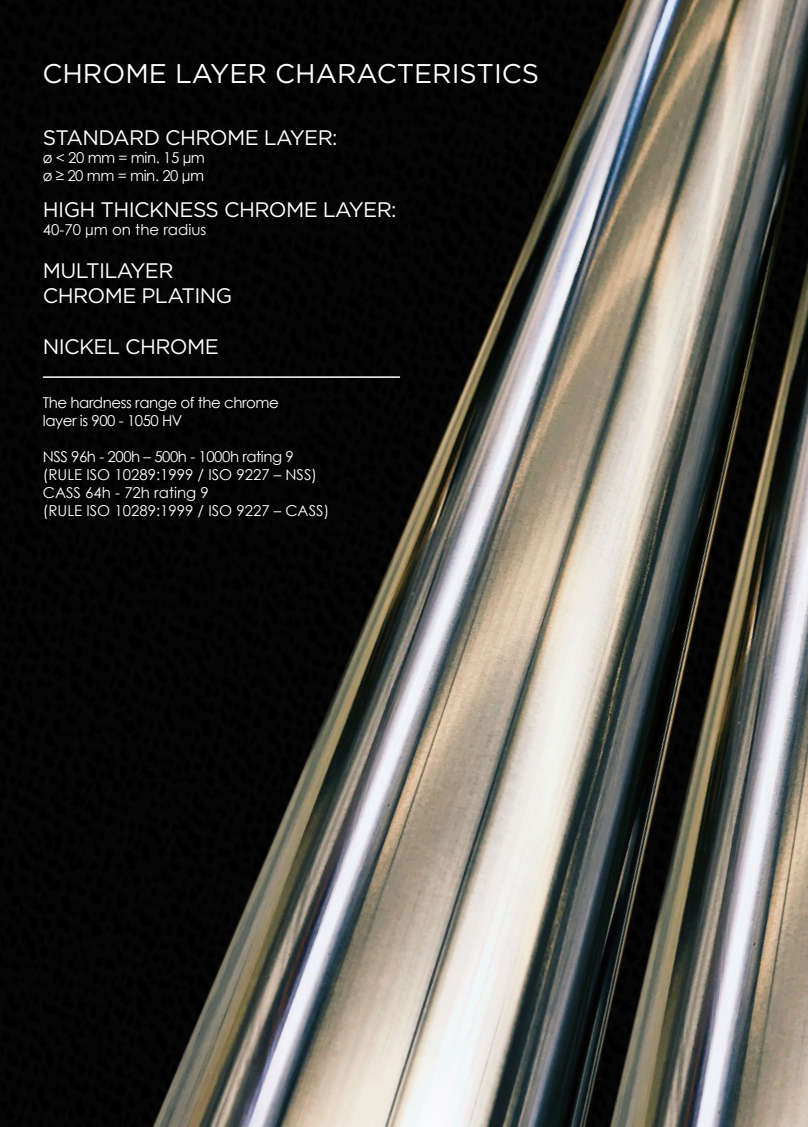
<style>
.page{position:relative;width:808px;height:1127px;background:#fff}
.page>*{position:absolute;margin:0;border:0;box-sizing:border-box;transform-origin:0 0}
.t1{font:27px "Gotham";color:#fff}
.t2{font:21px "Gotham";letter-spacing:-.03em;color:#fff}
.t3{font:15px/18px "Century Gothic";letter-spacing:-.03em;color:#fff}
.t4{font:15px/18px "Century Gothic";color:#fff}
</style>
<div class="page">
<img style="left:0;top:0;width:808px;height:1127px">
<hr style="left:43px;top:376px;width:357px;height:2px;background:#fff">
<p class="t1" style="left:43px;top:56px;width:498px">CHROME LAYER CHARACTERISTICS</p>
<p class="t2" style="left:43px;top:124px;width:296px">STANDARD CHROME LAYER:</p>
<p class="t3" style="left:43px;top:148px;width:164px">ø &lt; 20 mm = min. 15 μm</p>
<p class="t3" style="left:43px;top:166px;width:163px">ø ≥ 20 mm = min. 20 μm</p>
<p class="t2" style="left:43px;top:196px;width:355px">HIGH THICKNESS CHROME LAYER:</p>
<p class="t4" style="left:43px;top:220px;width:165px">40-70 μm on the radius</p>
<p class="t2" style="left:43px;top:257px;width:132px">MULTILAYER</p>
<p class="t2" style="left:43px;top:282px;width:191px">CHROME PLATING</p>
<p class="t2" style="left:43px;top:333px;width:177px">NICKEL CHROME</p>
<p class="t3" style="left:43px;top:393px;width:237px">The hardness range of the chrome layer is 900 - 1050 HV</p>
<p class="t3" style="left:43px;top:447px;width:252px">NSS 96h - 200h – 500h - 1000h rating 9</p>
<p class="t4" style="left:43px;top:465px;width:276px">(RULE ISO 10289:1999 / ISO 9227 – NSS)</p>
<p class="t4" style="left:43px;top:483px;width:288px">CASS 64h - 72h rating 9<br>(RULE ISO 10289:1999 / ISO 9227 – CASS)</p>
</div>
